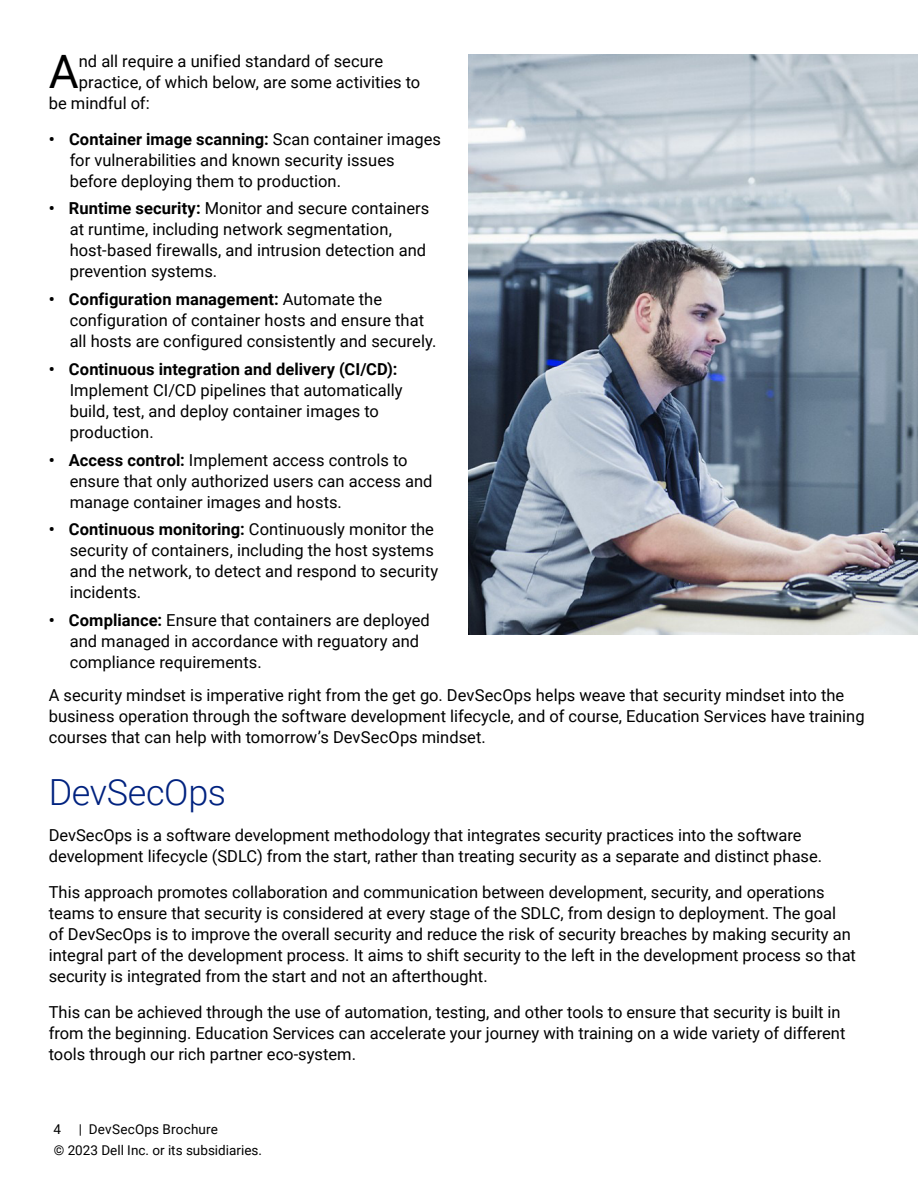
<style>
.page{position:relative;width:918px;height:1188px;background:#fff}
.page>*{position:absolute;margin:0;border:0;box-sizing:border-box;transform-origin:0 0}
.t1{font:46.05px "Roboto";color:#000}
.t2{font:300 36px "Roboto";letter-spacing:-.01em;color:#00227f}
.t3{font:16.5px/21px "Roboto";color:#000}
.t4{font:700 16.5px "Roboto";letter-spacing:.005em;color:#000}
.t5{font:13.5px/20.9px "Roboto";color:#000}
.s1{font-weight:700}
</style>
<div class="page">
<img style="left:468px;top:55px;width:450px;height:579px">
<h1 class="t1" style="left:49px;top:40px;width:32px">A</h1>
<p class="t3" style="left:79px;top:50px;width:306px">nd all require a unified standard of secure</p>
<p class="t3" style="left:79px;top:71px;width:343px">practice, of which below, are some activities to</p>
<p class="t3" style="left:49px;top:92px;width:103px">be mindful of:</p>
<p class="t3" style="left:70px;top:128px;width:373px;text-indent:-21px"><span class="s1">• Container image scanning:</span> Scan container images for vulnerabilities and known security issues before deploying them to production.</p>
<p class="t3" style="left:70px;top:197px;width:361px;text-indent:-21px"><span class="s1">• Runtime security:</span> Monitor and secure containers at runtime, including network segmentation, host-based firewalls, and intrusion detection and prevention systems.</p>
<p class="t3" style="left:70px;top:288px;width:368px;text-indent:-21px"><span class="s1">• Configuration management:</span> Automate the configuration of container hosts and ensure that all hosts are configured consistently and securely.</p>
<p class="t4" style="left:49px;top:357px;width:350px">• Continuous integration and delivery (CI/CD):</p>
<p class="t3" style="left:70px;top:379px;width:334px">Implement CI/CD pipelines that automatically build, test, and deploy container images to production.</p>
<p class="t3" style="left:70px;top:449px;width:364px;text-indent:-21px"><span class="s1">• Access control:</span> Implement access controls to ensure that only authorized users can access and manage container images and hosts.</p>
<p class="t3" style="left:70px;top:518px;width:370px;text-indent:-21px"><span class="s1">• Continuous monitoring:</span> Continuously monitor the security of containers, including the host systems and the network, to detect and respond to security incidents.</p>
<p class="t3" style="left:70px;top:609px;width:362px;text-indent:-21px"><span class="s1">• Compliance:</span> Ensure that containers are deployed and managed in accordance with reguatory and compliance requirements.</p>
<p class="t3" style="left:49px;top:684px;width:818px">A security mindset is imperative right from the get go. DevSecOps helps weave that security mindset into the business operation through the software development lifecycle, and of course, Education Services have training courses that can help with tomorrow’s DevSecOps mindset.</p>
<h2 class="t2" style="left:49px;top:767px;width:179px">DevSecOps</h2>
<p class="t3" style="left:49px;top:824px;width:775px">DevSecOps is a software development methodology that integrates security practices into the software development lifecycle (SDLC) from the start, rather than treating security as a separate and distinct phase.</p>
<p class="t3" style="left:49px;top:881px;width:809px">This approach promotes collaboration and communication between development, security, and operations teams to ensure that security is considered at every stage of the SDLC, from design to deployment. The goal<br>of DevSecOps is to improve the overall security and reduce the risk of security breaches by making security an integral part of the development process. It aims to shift security to the left in the development process so that security is integrated from the start and not an afterthought.</p>
<p class="t3" style="left:49px;top:1001px;width:798px">This can be achieved through the use of automation, testing, and other tools to ensure that security is built in from the beginning. Education Services can accelerate your journey with training on a wide variety of different tools through our rich partner eco-system.</p>
<p class="t5" style="left:54px;top:1118px;width:210px;text-indent:25px">| DevSecOps Brochure<br>© 2023 Dell Inc. or its subsidiaries.</p>
<p class="t5" style="left:53px;top:1119px;width:9px">4</p>
</div>
